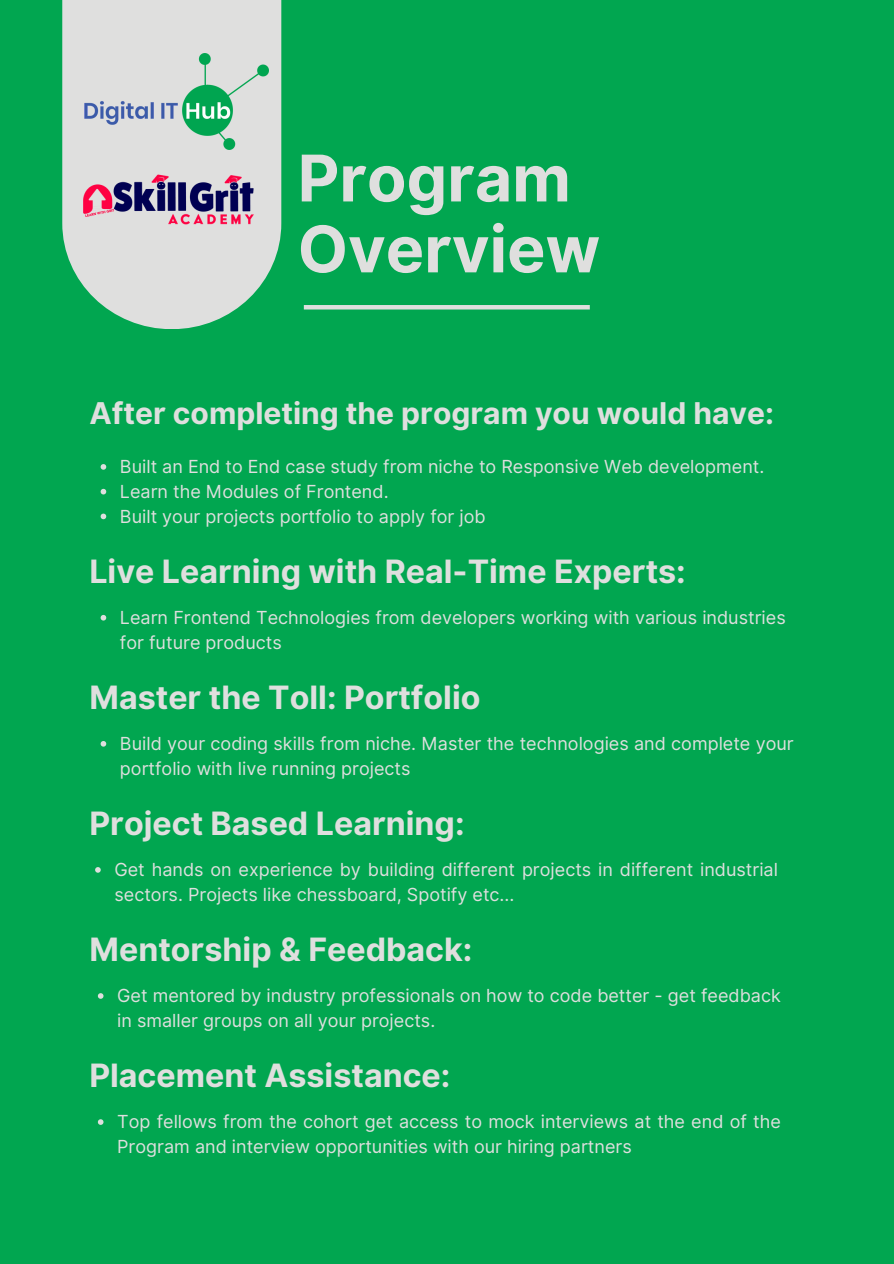
<style>
.page{position:relative;width:894px;height:1264px;background:#fff}
.page>*{position:absolute;margin:0;border:0;box-sizing:border-box;transform-origin:0 0}
.t1{font:700 64.35px/70.8px "Inter";color:#dfdfde}
.t2{font:700 32.1px "Inter";color:#dfdfde}
.t3{font:700 30px "Inter";color:#dfdfde}
.t4{font:18px/24.8px "Inter";color:#dfdfde}
</style>
<div class="page">
<div style="left:0;top:0;width:893px;height:1263px;background:#01a650"></div>
<div style="left:62px;top:0;width:219px;height:329px;background:#dfdfde"></div>
<svg style="left:101px;top:464px;width:5px;height:5px"></svg>
<svg style="left:101px;top:489px;width:5px;height:5px"></svg>
<svg style="left:101px;top:513px;width:5px;height:6px"></svg>
<svg style="left:101px;top:615px;width:5px;height:5px"></svg>
<hr style="left:304px;top:305px;width:285px;height:4px;background:#dfdfde">
<img style="left:84px;top:53px;width:184px;height:96px">
<img style="left:84px;top:174px;width:170px;height:51px">
<svg style="left:101px;top:741px;width:5px;height:5px"></svg>
<svg style="left:95px;top:867px;width:6px;height:5px"></svg>
<svg style="left:98px;top:993px;width:5px;height:5px"></svg>
<svg style="left:98px;top:1119px;width:5px;height:5px"></svg>
<p class="t1" style="left:297px;top:143px;width:304px">Program<br>Overview</p>
<p class="t3" style="left:89px;top:395px;width:686px">After completing the program you would have:</p>
<h2 class="t4" style="left:120px;top:454px;width:645px">Built an End to End case study from niche to Responsive Web development.</h2>
<p class="t4" style="left:120px;top:479px;width:270px">Learn the Modules of Frontend.</p>
<p class="t4" style="left:120px;top:503px;width:367px">Built your projects portfolio to apply for job</p>
<h1 class="t2" style="left:89px;top:552px;width:597px">Live Learning with Real-Time Experts:</h1>
<p class="t4" style="left:120px;top:605px;width:667px">Learn Frontend Technologies from developers working with various industries for future products</p>
<h2 class="t2" style="left:89px;top:678px;width:392px">Master the Toll: Portfolio</h2>
<p class="t4" style="left:120px;top:731px;width:675px">Build your coding skills from niche. Master the technologies and complete your portfolio with live running projects</p>
<h2 class="t2" style="left:89px;top:804px;width:376px">Project Based Learning:</h2>
<p class="t4" style="left:114px;top:857px;width:665px">Get hands on experience by building different projects in different industrial sectors. Projects like chessboard, Spotify etc...</p>
<h2 class="t2" style="left:89px;top:930px;width:384px">Mentorship &amp; Feedback:</h2>
<p class="t4" style="left:117px;top:983px;width:665px">Get mentored by industry professionals on how to code better - get feedback in smaller groups on all your projects.</p>
<h2 class="t2" style="left:89px;top:1056px;width:362px">Placement Assistance:</h2>
<p class="t4" style="left:117px;top:1109px;width:665px">Top fellows from the cohort get access to mock interviews at the end of the<br>Program and interview opportunities with our hiring partners</p>
</div>
